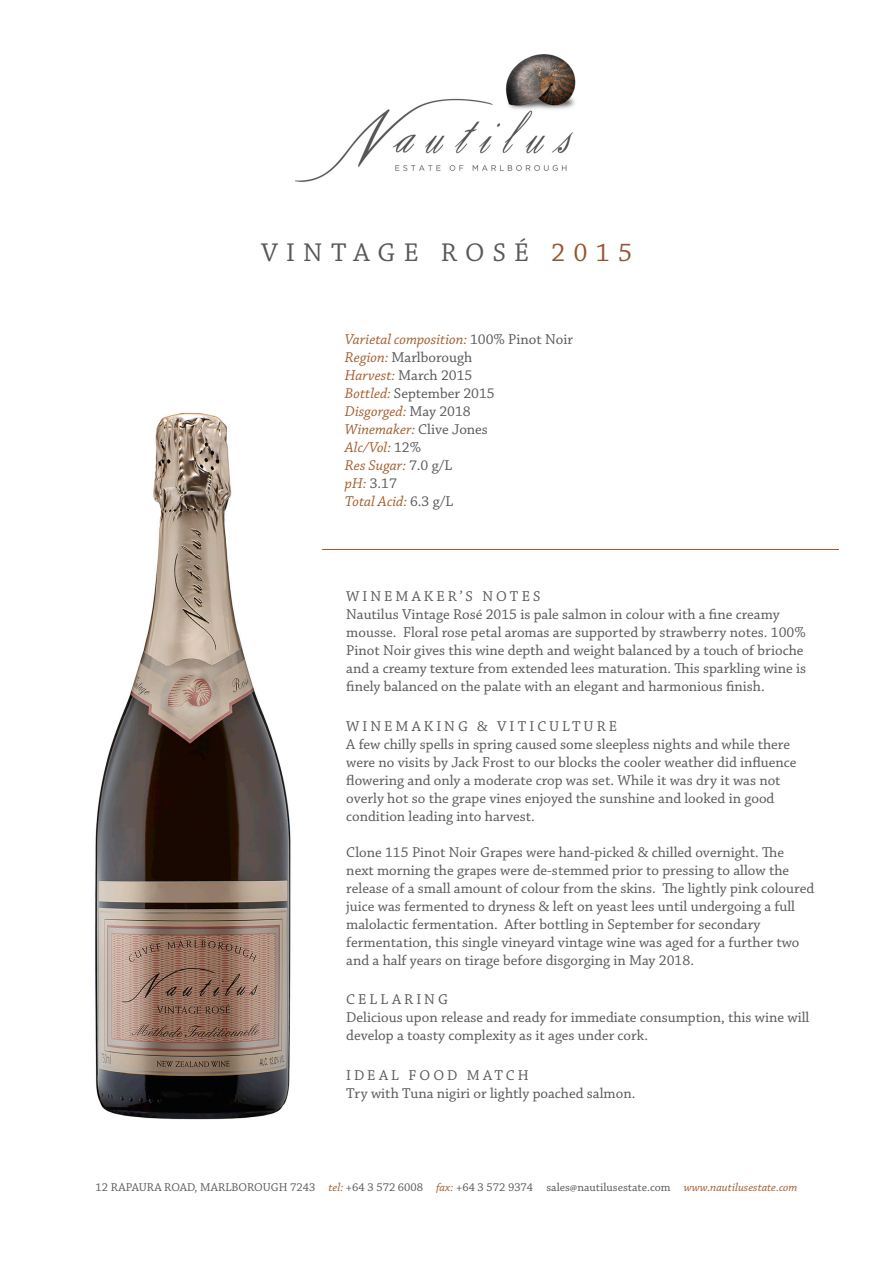
<style>
.page{position:relative;width:893px;height:1263px;background:#fff}
.page>*{position:absolute;margin:0;border:0;box-sizing:border-box;transform-origin:0 0}
.t1{font:27px "Chaparral Pro";letter-spacing:.3em;color:#57585a}
.t2{font:15px/18px "Chaparral Pro";color:#57585a}
.t3{font:italic 15px/18px "Chaparral Pro";color:#a35b2b}
.t4{font:12px "Chaparral Pro";color:#5a5a5d}
.s1{color:#975533}
.s2{font-style:normal;color:#57585a}
.s3{font-style:italic;color:#a35b2b}
.s4{color:#57585a}
</style>
<div class="page">
<hr style="left:322px;top:549px;width:517px;height:1px;background:#a65537">
<img style="left:296px;top:54px;width:280px;height:128px">
<img style="left:95px;top:412px;width:196px;height:708px">
<p class="t1" style="left:261px;top:237px;width:372px">VINTAGE ROSÉ <span class="s1">2015</span></p>
<p class="t3" style="left:345px;top:331px;width:230px">Varietal composition: <span class="s2">100% Pinot Noir</span></p>
<p class="t2" style="left:345px;top:349px;width:129px"><span class="s3">Region:</span> Marlborough<br><span class="s3">Harvest:</span> March 2015</p>
<p class="t2" style="left:345px;top:385px;width:151px"><span class="s3">Bottled:</span> September 2015</p>
<p class="t3" style="left:345px;top:403px;width:127px">Disgorged: <span class="s2">May 2018</span></p>
<p class="t3" style="left:345px;top:421px;width:145px">Winemaker: <span class="s2">Clive Jones<br></span>Alc/Vol: <span class="s2">12%</span></p>
<p class="t3" style="left:345px;top:457px;width:109px">Res Sugar: <span class="s2">7.0 g/L </span>pH: <span class="s2">3.17</span></p>
<p class="t3" style="left:345px;top:493px;width:110px">Total Acid: <span class="s2">6.3 g/L</span></p>
<p class="t2" style="left:346px;top:588px;width:461px">WINEMAKER’S NOTES<br>Nautilus Vintage Rosé 2015 is pale salmon in colour with a fine creamy mousse. Floral rose petal aromas are supported by strawberry notes. 100% Pinot Noir gives this wine depth and weight balanced by a touch of brioche and a creamy texture from extended lees maturation. This sparkling wine is finely balanced on the palate with an elegant and harmonious finish.</p>
<p class="t2" style="left:346px;top:717px;width:452px">WINEMAKING &amp; VITICULTURE<br>A few chilly spells in spring caused some sleepless nights and while there were no visits by Jack Frost to our blocks the cooler weather did influence flowering and only a moderate crop was set. While it was dry it was not overly hot so the grape vines enjoyed the sunshine and looked in good condition leading into harvest.</p>
<p class="t2" style="left:346px;top:843px;width:469px">Clone 115 Pinot Noir Grapes were hand-picked &amp; chilled overnight. The next morning the grapes were de-stemmed prior to pressing to allow the release of a small amount of colour from the skins. The lightly pink coloured juice was fermented to dryness &amp; left on yeast lees until undergoing a full malolactic fermentation. After bottling in September for secondary fermentation, this single vineyard vintage wine was aged for a further two and a half years on tirage before disgorging in May 2018.</p>
<p class="t2" style="left:346px;top:991px;width:465px">CELLARING<br>Delicious upon release and ready for immediate consumption, this wine will develop a toasty complexity as it ages under cork.</p>
<p class="t2" style="left:346px;top:1067px;width:291px">IDEAL FOOD MATCH<br>Try with Tuna nigiri or lightly poached salmon.</p>
<p class="t4" style="left:96px;top:1180px;width:703px">12 RAPAURA ROAD, MARLBOROUGH 7243 <span class="s3">tel:</span> <span class="s4">+64 3 572 6008</span> <span class="s3">fax:</span> <span class="s4">+64 3 572 9374</span> sales@nautilusestate.com <span class="s3">www.nautilusestate.com</span></p>
</div>
